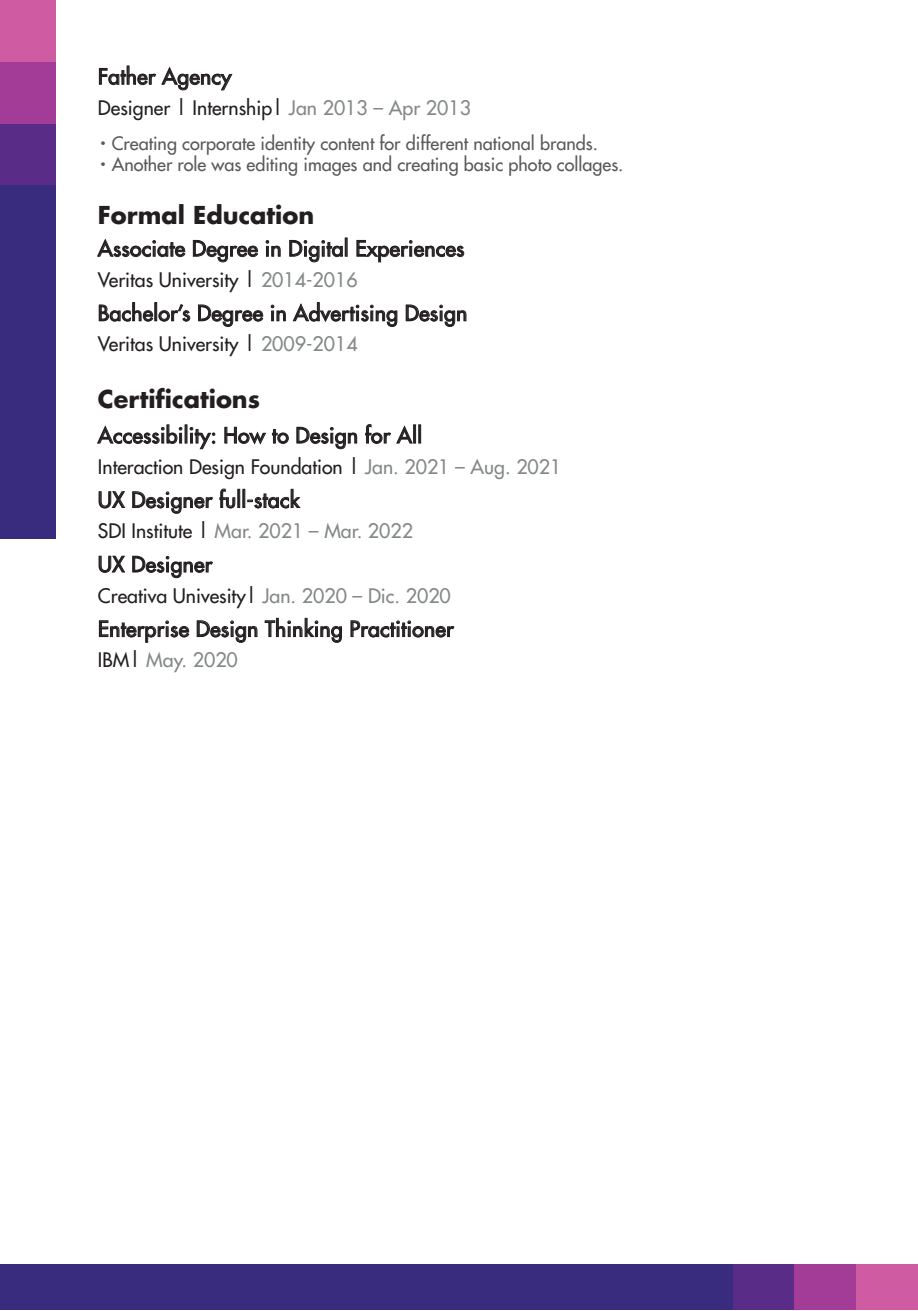
<style>
.page{position:relative;width:918px;height:1311px;background:#fff}
.page>*{position:absolute;margin:0;border:0;box-sizing:border-box;transform-origin:0 0}
.t1{font:700 24px "Futura LT";color:#231f20}
.t2{font:21px "Futura LT";letter-spacing:.02em;color:#231f20}
.t3{font:19.5px "Futura LT";color:#231f20}
.t4{font:19.5px "Futura LT";color:#848888}
.t5{font:18px/21px "Futura LT";color:#58595b}
.s1{color:#848888}
.s2{font-family:"Koz Go Pr 6 N"}
.s3{color:#231f20}
</style>
<div class="page">
<div style="left:0;top:1264px;width:918px;height:46px;background:#392b7d"></div>
<div style="left:733px;top:1264px;width:62px;height:46px;background:#582c87"></div>
<div style="left:795px;top:1264px;width:61px;height:46px;background:#a33c96"></div>
<div style="left:856px;top:1264px;width:62px;height:46px;background:#cf5ca2"></div>
<svg style="left:97px;top:238px;width:89px;height:19px"></svg>
<svg style="left:193px;top:240px;width:66px;height:23px"></svg>
<svg style="left:265px;top:240px;width:16px;height:17px"></svg>
<svg style="left:289px;top:240px;width:54px;height:23px"></svg>
<div style="left:345px;top:238px;width:3px;height:19px;border:1px solid #231f20"></div>
<svg style="left:356px;top:240px;width:109px;height:23px"></svg>
<svg style="left:99px;top:302px;width:91px;height:20px"></svg>
<svg style="left:198px;top:304px;width:66px;height:23px"></svg>
<svg style="left:270px;top:304px;width:16px;height:17px"></svg>
<svg style="left:292px;top:302px;width:106px;height:25px"></svg>
<svg style="left:406px;top:304px;width:61px;height:23px"></svg>
<svg style="left:98px;top:491px;width:28px;height:17px"></svg>
<svg style="left:132px;top:491px;width:81px;height:23px"></svg>
<svg style="left:219px;top:488px;width:17px;height:20px"></svg>
<div style="left:237px;top:489px;width:3px;height:19px;border:1px solid #231f20"></div>
<svg style="left:243px;top:488px;width:58px;height:21px"></svg>
<svg style="left:97px;top:424px;width:119px;height:26px"></svg>
<svg style="left:224px;top:426px;width:65px;height:19px"></svg>
<svg style="left:296px;top:426px;width:61px;height:23px"></svg>
<svg style="left:365px;top:424px;width:48px;height:20px"></svg>
<div style="left:413px;top:424px;width:3px;height:19px;border:1px solid #231f20"></div>
<div style="left:418px;top:424px;width:3px;height:19px;border:1px solid #231f20"></div>
<svg style="left:98px;top:555px;width:28px;height:18px"></svg>
<svg style="left:132px;top:555px;width:81px;height:23px"></svg>
<svg style="left:99px;top:620px;width:91px;height:23px"></svg>
<svg style="left:197px;top:620px;width:61px;height:23px"></svg>
<svg style="left:264px;top:617px;width:78px;height:26px"></svg>
<svg style="left:350px;top:620px;width:105px;height:18px"></svg>
<svg style="left:99px;top:65px;width:134px;height:26px"></svg>
<div style="left:0;top:0;width:56px;height:539px;background:#392b7d"></div>
<div style="left:0;top:124px;width:56px;height:61px;background:#582c87"></div>
<div style="left:0;top:62px;width:56px;height:62px;background:#a33c96"></div>
<div style="left:0;top:0;width:56px;height:62px;background:#cf5ca2"></div>
<p class="t2" style="left:98px;top:63px;width:135px">Father Agency</p>
<p class="t3" style="left:98px;top:95px;width:374px">Designer | Internship| <span class="s1">Jan 2013 – Apr 2013</span></p>
<p class="t5" style="left:94px;top:132px;width:531px"><span class="s2">・</span> Creating corporate identity content for different national brands.<br><span class="s2">・</span> Another role was editing images and creating basic photo collages.</p>
<p class="t1" style="left:98px;top:199px;width:218px">Formal Education</p>
<p class="t2" style="left:98px;top:235px;width:368px">Associate Degree in Digital Experiences</p>
<p class="t3" style="left:98px;top:267px;width:261px">Veritas University | <span class="s1">2014-2016</span></p>
<p class="t2" style="left:98px;top:299px;width:371px">Bachelor’s Degree in Advertising Design</p>
<p class="t3" style="left:98px;top:331px;width:261px">Veritas University | <span class="s1">2009-2014</span></p>
<p class="t1" style="left:98px;top:383px;width:164px">Certifications</p>
<p class="t2" style="left:98px;top:422px;width:326px">Accessibility: How to Design for All</p>
<p class="t3" style="left:98px;top:454px;width:465px">Interaction Design Foundation | <span class="s1">Jan. 2021 – Aug. 2021</span></p>
<p class="t2" style="left:98px;top:486px;width:203px">UX Designer full-stack</p>
<p class="t4" style="left:98px;top:518px;width:317px"><span class="s3">SDI Institute |</span> Mar. 2021 – Mar. 2022</p>
<p class="t2" style="left:98px;top:550px;width:116px">UX Designer</p>
<p class="t3" style="left:98px;top:582px;width:354px">Creativa Univesity| <span class="s1">Jan. 2020 – Dic. 2020</span></p>
<p class="t2" style="left:98px;top:615px;width:357px">Enterprise Design Thinking Practitioner</p>
<p class="t4" style="left:98px;top:647px;width:141px"><span class="s3">IBM|</span> May. 2020</p>
</div>
